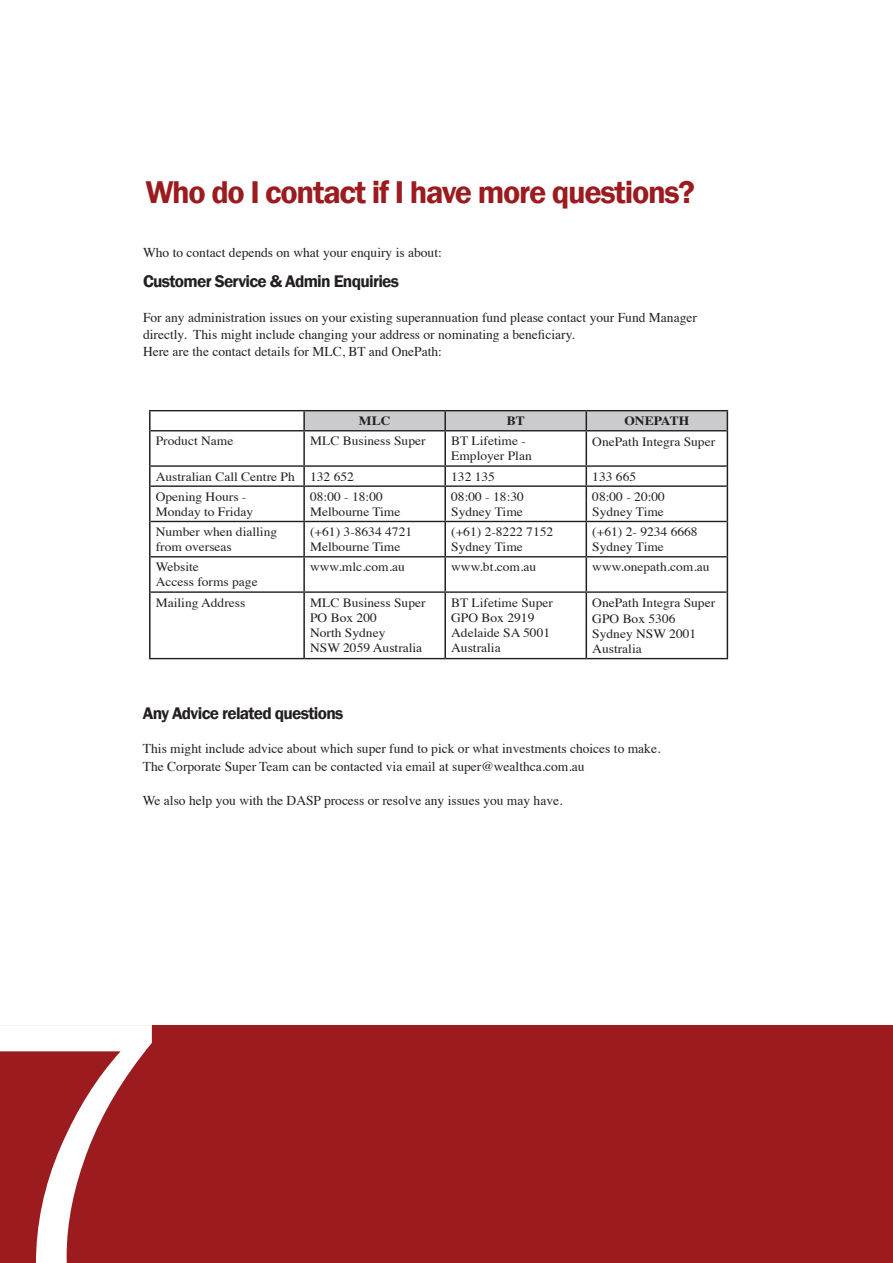
<style>
.page{position:relative;width:893px;height:1263px;background:#fff}
.page>*{position:absolute;margin:0;border:0;box-sizing:border-box;transform-origin:0 0}
.t1{font:359.1px "Franklin Gothic";color:#fff}
.t2{font:600 32.4px "Franklin Gothic";letter-spacing:-.04em;color:#9b1b1f}
.t3{font:600 17.4px "Franklin Gothic";letter-spacing:-.04em;color:#231f20}
.t4{font:13.5px/17.2px "Times";color:#231f20}
.t5{font:12.75px/15.3px "Times";color:#231f20;scale:1.06 1}
.t6{font:700 12.75px "Times";color:#231f20;scale:1.06 1}
</style>
<div class="page">
<div style="left:0;top:1025px;width:893px;height:238px;background:#9b1b1f"></div>
<hr style="left:149px;top:410px;width:155px;height:1px;background:#231f20">
<hr style="left:304px;top:410px;width:141px;height:1px;background:#231f20">
<hr style="left:445px;top:410px;width:141px;height:1px;background:#231f20">
<hr style="left:586px;top:410px;width:142px;height:1px;background:#231f20">
<hr style="left:151px;top:430px;width:153px;height:1px;background:#231f20">
<hr style="left:151px;top:465px;width:153px;height:2px;background:#231f20">
<hr style="left:304px;top:465px;width:141px;height:2px;background:#231f20">
<hr style="left:445px;top:465px;width:141px;height:2px;background:#231f20">
<hr style="left:586px;top:465px;width:141px;height:2px;background:#231f20">
<hr style="left:151px;top:485px;width:153px;height:2px;background:#231f20">
<hr style="left:304px;top:485px;width:141px;height:2px;background:#231f20">
<hr style="left:445px;top:485px;width:141px;height:2px;background:#231f20">
<hr style="left:586px;top:485px;width:141px;height:2px;background:#231f20">
<hr style="left:151px;top:521px;width:153px;height:1px;background:#231f20">
<hr style="left:304px;top:521px;width:141px;height:1px;background:#231f20">
<hr style="left:445px;top:521px;width:141px;height:1px;background:#231f20">
<hr style="left:586px;top:521px;width:141px;height:1px;background:#231f20">
<hr style="left:151px;top:556px;width:153px;height:1px;background:#231f20">
<hr style="left:304px;top:556px;width:141px;height:1px;background:#231f20">
<hr style="left:445px;top:556px;width:141px;height:1px;background:#231f20">
<hr style="left:586px;top:556px;width:141px;height:1px;background:#231f20">
<hr style="left:151px;top:591px;width:153px;height:2px;background:#231f20">
<hr style="left:304px;top:591px;width:141px;height:2px;background:#231f20">
<hr style="left:445px;top:591px;width:141px;height:2px;background:#231f20">
<hr style="left:586px;top:591px;width:141px;height:2px;background:#231f20">
<hr style="left:149px;top:658px;width:155px;height:1px;background:#231f20">
<hr style="left:304px;top:658px;width:141px;height:1px;background:#231f20">
<hr style="left:445px;top:658px;width:141px;height:1px;background:#231f20">
<hr style="left:586px;top:658px;width:142px;height:1px;background:#231f20">
<hr style="left:149px;top:411px;width:2px;height:20px;background:#231f20">
<svg style="left:303px;top:411px;width:425px;height:20px;background:#bcbdbf"></svg>
<hr style="left:149px;top:431px;width:2px;height:35px;background:#231f20">
<hr style="left:303px;top:431px;width:2px;height:34px;background:#231f20">
<hr style="left:444px;top:431px;width:2px;height:34px;background:#231f20">
<hr style="left:586px;top:431px;width:1px;height:34px;background:#231f20">
<hr style="left:727px;top:431px;width:1px;height:35px;background:#231f20">
<hr style="left:149px;top:466px;width:2px;height:20px;background:#231f20">
<svg style="left:303px;top:467px;width:2px;height:18px"></svg>
<svg style="left:444px;top:467px;width:2px;height:18px"></svg>
<svg style="left:586px;top:467px;width:1px;height:18px"></svg>
<svg style="left:727px;top:466px;width:1px;height:20px"></svg>
<hr style="left:149px;top:486px;width:2px;height:35px;background:#231f20">
<hr style="left:303px;top:487px;width:2px;height:34px;background:#231f20">
<hr style="left:444px;top:487px;width:2px;height:34px;background:#231f20">
<hr style="left:586px;top:487px;width:1px;height:34px;background:#231f20">
<hr style="left:727px;top:486px;width:1px;height:35px;background:#231f20">
<hr style="left:149px;top:521px;width:2px;height:36px;background:#231f20">
<hr style="left:303px;top:522px;width:2px;height:34px;background:#231f20">
<hr style="left:444px;top:522px;width:2px;height:34px;background:#231f20">
<hr style="left:586px;top:522px;width:1px;height:34px;background:#231f20">
<hr style="left:727px;top:521px;width:1px;height:36px;background:#231f20">
<hr style="left:149px;top:557px;width:2px;height:35px;background:#231f20">
<hr style="left:303px;top:557px;width:2px;height:34px;background:#231f20">
<hr style="left:444px;top:557px;width:2px;height:34px;background:#231f20">
<hr style="left:586px;top:557px;width:1px;height:34px;background:#231f20">
<hr style="left:727px;top:557px;width:1px;height:35px;background:#231f20">
<hr style="left:149px;top:592px;width:2px;height:66px;background:#231f20">
<hr style="left:303px;top:593px;width:2px;height:65px;background:#231f20">
<hr style="left:444px;top:593px;width:2px;height:65px;background:#231f20">
<hr style="left:586px;top:593px;width:1px;height:65px;background:#231f20">
<hr style="left:727px;top:592px;width:1px;height:66px;background:#231f20">
<p class="t2" style="left:145px;top:172px;width:551px">Who do I contact if I have more questions?</p>
<p class="t4" style="left:143px;top:242px;width:300px">Who to contact depends on what your enquiry is about:</p>
<p class="t3" style="left:143px;top:271px;width:258px">Customer Service &amp; Admin Enquiries</p>
<p class="t4" style="left:143px;top:308px;width:555px">For any administration issues on your existing superannuation fund please contact your Fund Manager directly. This might include changing your address or nominating a beneficiary.<br>Here are the contact details for MLC, BT and OnePath:</p>
<p class="t6" style="left:359px;top:408px;width:31px">MLC</p>
<p class="t6" style="left:507px;top:408px;width:18px">BT</p>
<p class="t6" style="left:624px;top:408px;width:63px">ONEPATH</p>
<p class="t5" style="left:156px;top:432px;width:75px">Product Name</p>
<p class="t5" style="left:310px;top:432px;width:110px">MLC Business Super</p>
<p class="t5" style="left:451px;top:432px;width:78px">BT Lifetime -<br>Employer Plan</p>
<p class="t5" style="left:592px;top:433px;width:117px">OnePath Integra Super</p>
<p class="t5" style="left:156px;top:467px;width:133px">Australian Call Centre Ph</p>
<p class="t5" style="left:310px;top:467px;width:43px">132 652</p>
<p class="t5" style="left:451px;top:467px;width:43px">132 135</p>
<p class="t5" style="left:592px;top:467px;width:43px">133 665</p>
<p class="t5" style="left:156px;top:488px;width:93px">Opening Hours -<br>Monday to Friday</p>
<p class="t5" style="left:310px;top:488px;width:87px">08:00 - 18:00<br>Melbourne Time</p>
<p class="t5" style="left:451px;top:488px;width:70px">08:00 - 18:30<br>Sydney Time</p>
<p class="t5" style="left:592px;top:488px;width:70px">08:00 - 20:00<br>Sydney Time</p>
<p class="t5" style="left:156px;top:523px;width:116px">Number when dialling from overseas</p>
<p class="t5" style="left:310px;top:523px;width:98px">(+61) 3-8634 4721<br>Melbourne Time</p>
<p class="t5" style="left:451px;top:523px;width:98px">(+61) 2-8222 7152<br>Sydney Time</p>
<p class="t5" style="left:592px;top:523px;width:101px">(+61) 2- 9234 6668<br>Sydney Time</p>
<p class="t5" style="left:156px;top:558px;width:98px">Website<br>Access forms page</p>
<p class="t5" style="left:310px;top:558px;width:91px">www.mlc.com.au</p>
<p class="t5" style="left:451px;top:558px;width:82px">www.bt.com.au</p>
<p class="t5" style="left:592px;top:558px;width:112px">www.onepath.com.au</p>
<p class="t5" style="left:156px;top:593px;width:86px">Mailing Address</p>
<p class="t5" style="left:310px;top:593px;width:110px">MLC Business Super<br>PO Box 200<br>North Sydney<br>NSW 2059 Australia</p>
<p class="t5" style="left:451px;top:593px;width:97px">BT Lifetime Super<br>GPO Box 2919<br>Adelaide SA 5001<br>Australia</p>
<p class="t5" style="left:592px;top:594px;width:117px">OnePath Integra Super<br>GPO Box 5306<br>Sydney NSW 2001<br>Australia</p>
<p class="t3" style="left:143px;top:702px;width:202px">Any Advice related questions</p>
<p class="t4" style="left:143px;top:739px;width:519px">This might include advice about which super fund to pick or what investments choices to make.</p>
<p class="t4" style="left:143px;top:756px;width:443px">The Corporate Super Team can be contacted via email at super@wealthca.com.au</p>
<p class="t4" style="left:143px;top:791px;width:421px">We also help you with the DASP process or resolve any issues you may have.</p>
<p class="t1" style="left:-34px;top:922px;width:212px">7</p>
</div>
